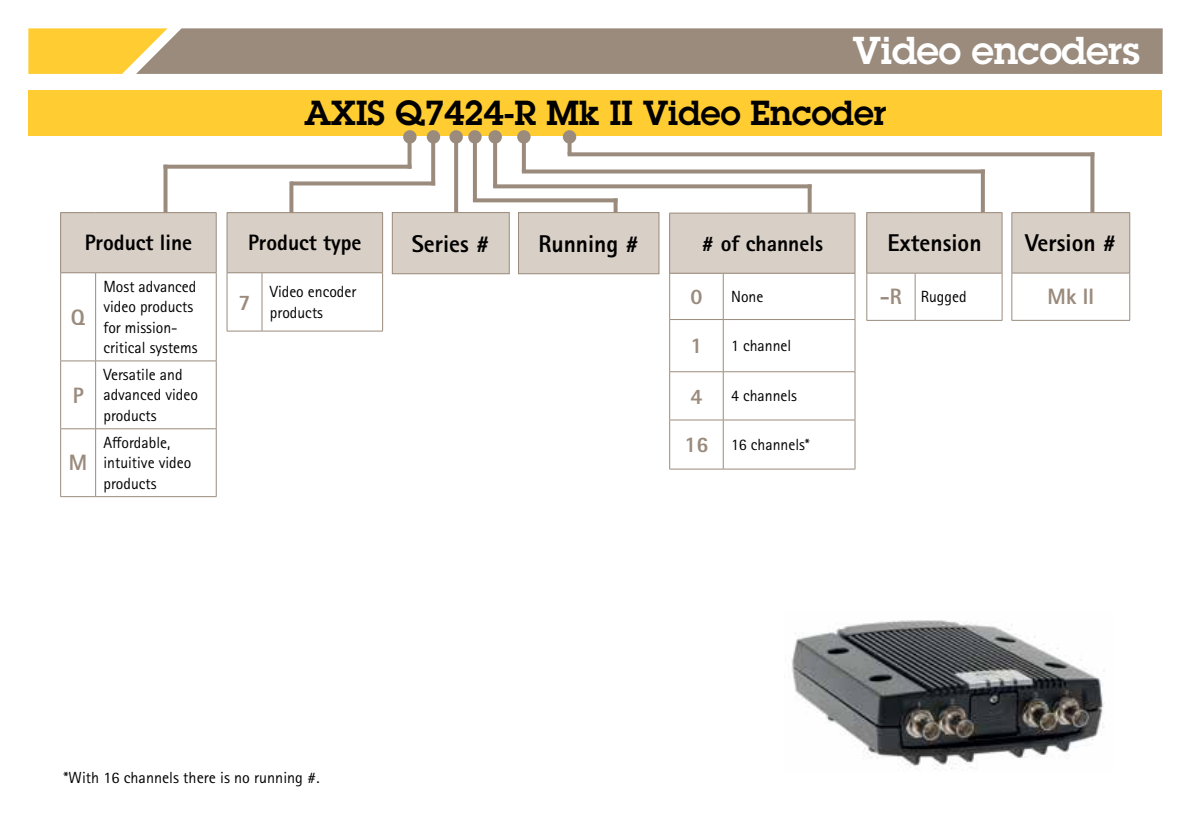
<style>
.page{position:relative;width:1191px;height:840px;background:#fff}
.page>*{position:absolute;margin:0;border:0;box-sizing:border-box;transform-origin:0 0}
.t1{font:600 38px "Lubalin Graph ECG";letter-spacing:-.005em;color:#fff}
.t2{font:600 34px "Lubalin Graph ECG";color:#000}
.t3{font:800 24.2px "Rotis Sans Serif Pro";color:#000}
.t4{font:800 22.2px "Rotis Sans Serif Pro";color:#000}
.t5{font:800 22.2px "Rotis Sans Serif Pro";color:#9a8b7d}
.t6{font:16.2px/20.2px "Rotis Sans Serif Pro";color:#000}
.t7{font:16px "Rotis Sans Serif Pro";color:#000}
.s1{font-weight:800;font-size:22.2px;color:#9a8b7d}
</style>
<div class="page">
<div style="left:29px;top:90px;width:1133px;height:46px;background:#ffcc31"></div>
<div style="left:392px;top:212px;width:117px;height:61px;background:#d8cfc6"></div>
<div style="left:392px;top:212px;width:117px;height:62px;border:1px solid #9a8b7d"></div>
<div style="left:518px;top:212px;width:141px;height:61px;background:#d8cfc6"></div>
<div style="left:518px;top:212px;width:141px;height:62px;border:1px solid #9a8b7d"></div>
<div style="left:61px;top:212px;width:155px;height:60px;background:#d8cfc6"></div>
<hr style="left:60px;top:212px;width:36px;height:1px;background:#9a8b7d">
<hr style="left:60px;top:213px;width:1px;height:59px;background:#9a8b7d">
<hr style="left:96px;top:212px;width:120px;height:1px;background:#9a8b7d">
<hr style="left:216px;top:213px;width:1px;height:59px;background:#9a8b7d">
<hr style="left:60px;top:272px;width:36px;height:1px;background:#9a8b7d">
<hr style="left:60px;top:273px;width:1px;height:87px;background:#9a8b7d">
<hr style="left:96px;top:272px;width:120px;height:1px;background:#9a8b7d">
<hr style="left:95px;top:273px;width:1px;height:87px;background:#9a8b7d">
<hr style="left:216px;top:273px;width:1px;height:87px;background:#9a8b7d">
<hr style="left:60px;top:360px;width:36px;height:1px;background:#9a8b7d">
<hr style="left:60px;top:361px;width:1px;height:67px;background:#9a8b7d">
<hr style="left:96px;top:360px;width:120px;height:1px;background:#9a8b7d">
<hr style="left:95px;top:361px;width:1px;height:67px;background:#9a8b7d">
<hr style="left:216px;top:361px;width:1px;height:67px;background:#9a8b7d">
<hr style="left:60px;top:428px;width:36px;height:1px;background:#9a8b7d">
<hr style="left:60px;top:429px;width:1px;height:67px;background:#9a8b7d">
<hr style="left:96px;top:428px;width:120px;height:1px;background:#9a8b7d">
<hr style="left:95px;top:429px;width:1px;height:67px;background:#9a8b7d">
<hr style="left:216px;top:429px;width:1px;height:67px;background:#9a8b7d">
<hr style="left:60px;top:496px;width:36px;height:1px;background:#9a8b7d">
<hr style="left:96px;top:496px;width:120px;height:1px;background:#9a8b7d">
<div style="left:227px;top:212px;width:155px;height:60px;background:#d8cfc6"></div>
<hr style="left:227px;top:212px;width:35px;height:1px;background:#9a8b7d">
<hr style="left:227px;top:213px;width:1px;height:59px;background:#9a8b7d">
<hr style="left:262px;top:212px;width:121px;height:1px;background:#9a8b7d">
<hr style="left:382px;top:213px;width:1px;height:59px;background:#9a8b7d">
<hr style="left:227px;top:272px;width:35px;height:1px;background:#9a8b7d">
<hr style="left:227px;top:273px;width:1px;height:57px;background:#9a8b7d">
<hr style="left:262px;top:272px;width:121px;height:1px;background:#9a8b7d">
<hr style="left:262px;top:273px;width:1px;height:57px;background:#9a8b7d">
<hr style="left:382px;top:273px;width:1px;height:57px;background:#9a8b7d">
<hr style="left:227px;top:330px;width:35px;height:1px;background:#9a8b7d">
<hr style="left:262px;top:330px;width:121px;height:1px;background:#9a8b7d">
<div style="left:866px;top:212px;width:136px;height:61px;background:#d8cfc6"></div>
<hr style="left:867px;top:273px;width:48px;height:1px;background:#9a8b7d">
<hr style="left:915px;top:273px;width:86px;height:1px;background:#9a8b7d">
<hr style="left:914px;top:273px;width:1px;height:47px;background:#9a8b7d">
<hr style="left:866px;top:320px;width:49px;height:1px;background:#9a8b7d">
<hr style="left:915px;top:320px;width:87px;height:1px;background:#9a8b7d">
<hr style="left:866px;top:212px;width:49px;height:1px;background:#9a8b7d">
<hr style="left:866px;top:213px;width:1px;height:60px;background:#9a8b7d">
<hr style="left:915px;top:212px;width:87px;height:1px;background:#9a8b7d">
<hr style="left:1001px;top:213px;width:1px;height:60px;background:#9a8b7d">
<hr style="left:866px;top:273px;width:1px;height:47px;background:#9a8b7d">
<hr style="left:1001px;top:273px;width:1px;height:47px;background:#9a8b7d">
<div style="left:1011px;top:212px;width:118px;height:61px;background:#d8cfc6"></div>
<hr style="left:1011px;top:212px;width:119px;height:1px;background:#9a8b7d">
<hr style="left:1011px;top:213px;width:1px;height:59px;background:#9a8b7d">
<hr style="left:1129px;top:213px;width:1px;height:59px;background:#9a8b7d">
<hr style="left:1011px;top:272px;width:119px;height:1px;background:#9a8b7d">
<hr style="left:1011px;top:273px;width:1px;height:47px;background:#9a8b7d">
<hr style="left:1129px;top:273px;width:1px;height:47px;background:#9a8b7d">
<hr style="left:1011px;top:320px;width:119px;height:1px;background:#9a8b7d">
<div style="left:517px;top:130px;width:13px;height:13px;background:#9a8b7d;border-radius:50%"></div>
<svg style="left:522px;top:143px;width:4px;height:26px"></svg>
<svg style="left:567px;top:143px;width:4px;height:9px"></svg>
<div style="left:468px;top:130px;width:13px;height:13px;background:#9a8b7d;border-radius:50%"></div>
<hr style="left:473px;top:138px;width:4px;height:62px;background:#9a8b7d">
<div style="left:563px;top:130px;width:13px;height:13px;background:#9a8b7d;border-radius:50%"></div>
<svg style="left:567px;top:152px;width:523px;height:4px;background:#a29488"></svg>
<svg style="left:522px;top:169px;width:459px;height:4px;background:#a6988c"></svg>
<div style="left:403px;top:130px;width:13px;height:13px;background:#9a8b7d;border-radius:50%"></div>
<svg style="left:407px;top:143px;width:4px;height:21px"></svg>
<svg style="left:163px;top:168px;width:4px;height:44px"></svg>
<svg style="left:163px;top:164px;width:248px;height:4px"></svg>
<div style="left:427px;top:130px;width:13px;height:13px;background:#9a8b7d;border-radius:50%"></div>
<svg style="left:431px;top:143px;width:4px;height:38px"></svg>
<svg style="left:289px;top:181px;width:4px;height:31px"></svg>
<svg style="left:290px;top:181px;width:145px;height:4px"></svg>
<div style="left:488px;top:130px;width:14px;height:13px;background:#9a8b7d;border-radius:50%"></div>
<svg style="left:493px;top:143px;width:4px;height:41px"></svg>
<svg style="left:807px;top:188px;width:4px;height:25px"></svg>
<svg style="left:493px;top:184px;width:318px;height:4px"></svg>
<div style="left:449px;top:130px;width:14px;height:13px;background:#9a8b7d;border-radius:50%"></div>
<svg style="left:454px;top:143px;width:4px;height:69px"></svg>
<svg style="left:1090px;top:152px;width:4px;height:60px"></svg>
<svg style="left:981px;top:169px;width:4px;height:43px"></svg>
<svg style="left:473px;top:198px;width:140px;height:4px"></svg>
<svg style="left:613px;top:198px;width:4px;height:15px"></svg>
<div style="left:168px;top:28px;width:994px;height:46px;background:#9a8b7d"></div>
<svg style="left:28px;top:28px;width:140px;height:46px;background:#f6cb4a"></svg>
<img style="left:791px;top:620px;width:314px;height:149px">
<div style="left:669px;top:213px;width:186px;height:60px;background:#d8cfc6"></div>
<hr style="left:669px;top:213px;width:54px;height:1px;background:#9a8b7d">
<hr style="left:669px;top:213px;width:1px;height:60px;background:#9a8b7d">
<hr style="left:723px;top:213px;width:132px;height:1px;background:#9a8b7d">
<hr style="left:854px;top:213px;width:1px;height:60px;background:#9a8b7d">
<hr style="left:669px;top:273px;width:54px;height:1px;background:#9a8b7d">
<hr style="left:669px;top:273px;width:1px;height:46px;background:#9a8b7d">
<hr style="left:723px;top:273px;width:132px;height:1px;background:#9a8b7d">
<hr style="left:723px;top:273px;width:1px;height:46px;background:#9a8b7d">
<hr style="left:854px;top:273px;width:1px;height:46px;background:#9a8b7d">
<hr style="left:669px;top:319px;width:54px;height:1px;background:#9a8b7d">
<hr style="left:669px;top:319px;width:1px;height:52px;background:#9a8b7d">
<hr style="left:723px;top:319px;width:132px;height:1px;background:#9a8b7d">
<hr style="left:723px;top:319px;width:1px;height:52px;background:#9a8b7d">
<hr style="left:854px;top:319px;width:1px;height:52px;background:#9a8b7d">
<hr style="left:669px;top:371px;width:54px;height:1px;background:#9a8b7d">
<hr style="left:669px;top:372px;width:1px;height:47px;background:#9a8b7d">
<hr style="left:723px;top:371px;width:132px;height:1px;background:#9a8b7d">
<hr style="left:723px;top:372px;width:1px;height:47px;background:#9a8b7d">
<hr style="left:854px;top:372px;width:1px;height:47px;background:#9a8b7d">
<hr style="left:669px;top:419px;width:54px;height:1px;background:#9a8b7d">
<hr style="left:669px;top:420px;width:1px;height:48px;background:#9a8b7d">
<hr style="left:723px;top:419px;width:132px;height:1px;background:#9a8b7d">
<hr style="left:723px;top:420px;width:1px;height:48px;background:#9a8b7d">
<hr style="left:854px;top:420px;width:1px;height:48px;background:#9a8b7d">
<hr style="left:669px;top:468px;width:54px;height:1px;background:#9a8b7d">
<hr style="left:723px;top:468px;width:132px;height:1px;background:#9a8b7d">
<h1 class="t1" style="left:853px;top:25px;width:289px">Video encoders</h1>
<h2 class="t2" style="left:304px;top:91px;width:584px">AXIS Q7424-R Mk II Video Encoder</h2>
<h3 class="t4" style="left:85px;top:228px;width:109px">Product line</h3>
<h3 class="t3" style="left:412px;top:228px;width:80px">Series #</h3>
<h3 class="t3" style="left:538px;top:228px;width:102px">Running #</h3>
<h3 class="t4" style="left:248px;top:228px;width:115px">Product type</h3>
<h3 class="t5" style="left:71px;top:303px;width:16px">Q</h3>
<h3 class="t5" style="left:73px;top:380px;width:12px">P</h3>
<h3 class="t5" style="left:69px;top:448px;width:20px">M</h3>
<p class="t6" style="left:103px;top:276px;width:96px">Most advanced video products for mission&shy;critical systems</p>
<p class="t6" style="left:103px;top:364px;width:96px">Versatile and advanced video products</p>
<p class="t6" style="left:103px;top:432px;width:89px">Affordable, intuitive video products</p>
<h3 class="t5" style="left:238px;top:288px;width:13px">7</h3>
<p class="t6" style="left:270px;top:282px;width:88px">Video encoder products</p>
<h3 class="t4" style="left:701px;top:229px;width:123px"># of channels</h3>
<h3 class="t5" style="left:690px;top:282px;width:13px">0</h3>
<p class="t6" style="left:731px;top:286px;width:34px">None</p>
<h3 class="t5" style="left:690px;top:331px;width:13px">1</h3>
<p class="t6" style="left:731px;top:335px;width:62px">1 channel</p>
<h3 class="t5" style="left:690px;top:381px;width:13px">4</h3>
<p class="t6" style="left:731px;top:386px;width:67px">4 channels</p>
<p class="t6" style="left:684px;top:434px;width:127px"><span class="s1">16</span> 16 channels*</p>
<h3 class="t3" style="left:887px;top:227px;width:96px">Extension</h3>
<p class="t6" style="left:880px;top:287px;width:88px"><span class="s1">-R</span> Rugged</p>
<h3 class="t3" style="left:1025px;top:227px;width:93px">Version #</h3>
<h3 class="t5" style="left:1047px;top:282px;width:48px">Mk II</h3>
<p class="t7" style="left:64px;top:767px;width:258px">*With 16 channels there is no running #.</p>
</div>
